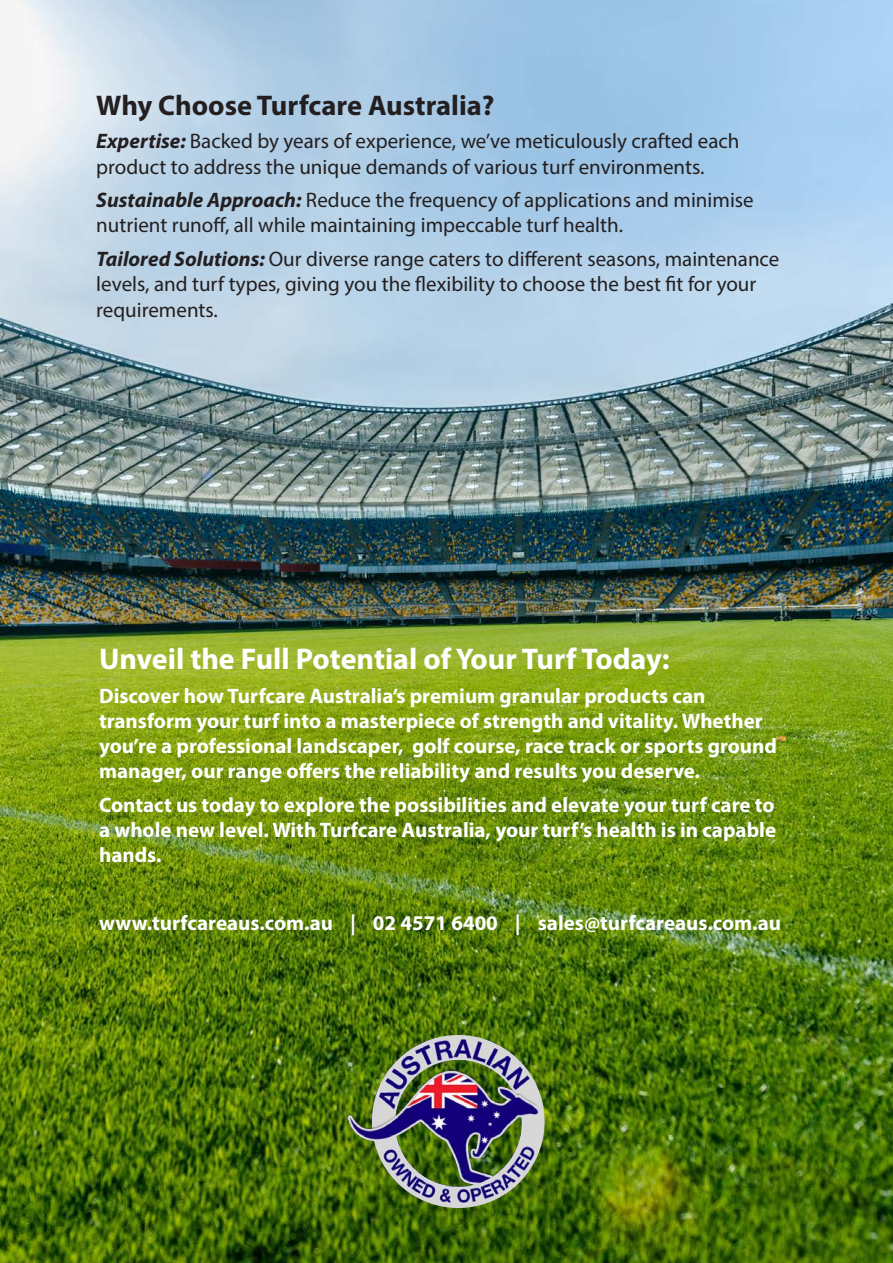
<style>
.page{position:relative;width:893px;height:1263px;background:#fff}
.page>*{position:absolute;margin:0;border:0;box-sizing:border-box;transform-origin:0 0}
.t1{font:700 30px "Myriad Pro";color:#fff}
.t2{font:700 28.5px "Myriad Pro";color:#231f20}
.t3{font:700 21px/25.2px "Myriad Pro";color:#fff}
.t4{font:21px/25.2px "Myriad Pro";color:#231f20}
.s1{font-weight:700;font-style:italic}
</style>
<div class="page">
<img style="left:0;top:0;width:893px;height:1263px">
<img style="left:349px;top:1036px;width:195px;height:171px">
<p class="t2" style="left:96px;top:86px;width:400px">Why Choose Turfcare Australia?</p>
<p class="t4" style="left:96px;top:128px;width:645px"><span class="s1">Expertise:</span> Backed by years of experience, we’ve meticulously crafted each product to address the unique demands of various turf environments.</p>
<p class="t4" style="left:96px;top:187px;width:659px"><span class="s1">Sustainable Approach:</span> Reduce the frequency of applications and minimise nutrient runoff, all while maintaining impeccable turf health.</p>
<p class="t4" style="left:96px;top:246px;width:685px"><span class="s1">Tailored Solutions:</span> Our diverse range caters to different seasons, maintenance levels, and turf types, giving you the flexibility to choose the best fit for your requirements.</p>
<p class="t1" style="left:99px;top:639px;width:572px">Unveil the Full Potential of Your Turf Today:</p>
<p class="t3" style="left:99px;top:682px;width:679px">Discover how Turfcare Australia’s premium granular products can transform your turf into a masterpiece of strength and vitality. Whether you’re a professional landscaper, golf course, race track or sports ground manager, our range offers the reliability and results you deserve.</p>
<p class="t3" style="left:99px;top:791px;width:678px;text-align:justify">Contact us today to explore the possibilities and elevate your turf care to a whole new level. With Turfcare Australia, your turf’s health is in capable hands.</p>
<p class="t3" style="left:99px;top:909px;width:683px">www.turfcareaus.com.au | 02 4571 6400 | sales@turfcareaus.com.au</p>
</div>
